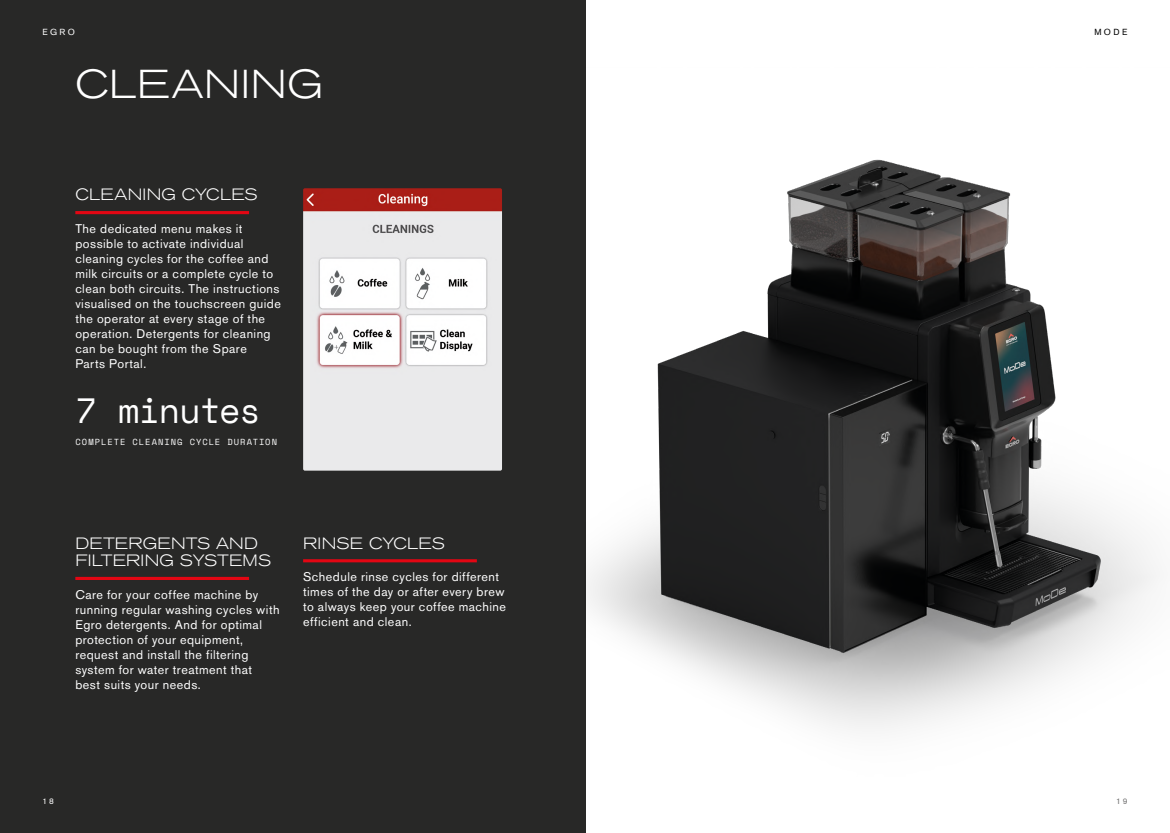
<style>
.page{position:relative;width:1170px;height:833px;background:#fff}
.page>*{position:absolute;margin:0;border:0;box-sizing:border-box;transform-origin:0 0}
.t1{font:300 expanded 40px "Akzidenz Grotesk BQ";letter-spacing:.02em;color:#fff}
.t2{font:35px "Space Mono";letter-spacing:-.03em;color:#fff}
.t3{font:300 expanded 16.25px/17.5px "Akzidenz Grotesk BQ";letter-spacing:.015em;color:#fff}
.t4{font:12.5px/15px "Akzidenz Grotesk BQ";letter-spacing:.035em;color:#fff}
.t5{font:8.75px "Space Mono";letter-spacing:.115em;color:#fff}
.t6{font:8.75px "Akzidenz Grotesk BQ";color:#fff}
.t7{font:8.75px "Akzidenz Grotesk BQ";color:#000}
.t8{font:8.12px "Akzidenz Grotesk BQ";color:#fff}
.t9{font:8.12px "Akzidenz Grotesk BQ";color:#706f6f}
</style>
<div class="page">
<div style="left:0;top:0;width:585px;height:833px;background:#282827"></div>
<img style="left:303px;top:188px;width:199px;height:282px">
<img style="left:585px;top:67px;width:572px;height:709px">
<hr style="left:75px;top:211px;width:174px;height:3px;background:#e30613">
<hr style="left:303px;top:559px;width:174px;height:3px;background:#e30613">
<hr style="left:75px;top:577px;width:174px;height:3px;background:#e30613">
<p class="t6" style="left:43px;top:27px;width:34px">EGRO</p>
<h1 class="t1" style="left:75px;top:62px;width:249px">CLEANING</h1>
<h3 class="t3" style="left:75px;top:186px;width:184px">CLEANING CYCLES</h3>
<p class="t4" style="left:75px;top:221px;width:207px">The dedicated menu makes it possible to activate individual cleaning cycles for the coffee and milk circuits or a complete cycle to clean both circuits. The instructions visualised on the touchscreen guide the operator at every stage of the operation. Detergents for cleaning can be bought from the Spare<br>Parts Portal.</p>
<h2 class="t2" style="left:75px;top:385px;width:187px">7 minutes</h2>
<p class="t5" style="left:75px;top:436px;width:203px">COMPLETE CLEANING CYCLE DURATION</p>
<h3 class="t3" style="left:75px;top:534px;width:197px">DETERGENTS AND<br>FILTERING SYSTEMS</h3>
<p class="t4" style="left:75px;top:587px;width:206px">Care for your coffee machine by running regular washing cycles with<br>Egro detergents. And for optimal protection of your equipment, request and install the filtering system for water treatment that best suits your needs.</p>
<h3 class="t3" style="left:303px;top:534px;width:143px">RINSE CYCLES</h3>
<p class="t4" style="left:303px;top:569px;width:204px">Schedule rinse cycles for different times of the day or after every brew to always keep your coffee machine efficient and clean.</p>
<p class="t7" style="left:1094px;top:26px;width:35px">MODE</p>
<p class="t8" style="left:43px;top:796px;width:13px">18</p>
<p class="t9" style="left:1116px;top:796px;width:13px">19</p>
</div>
